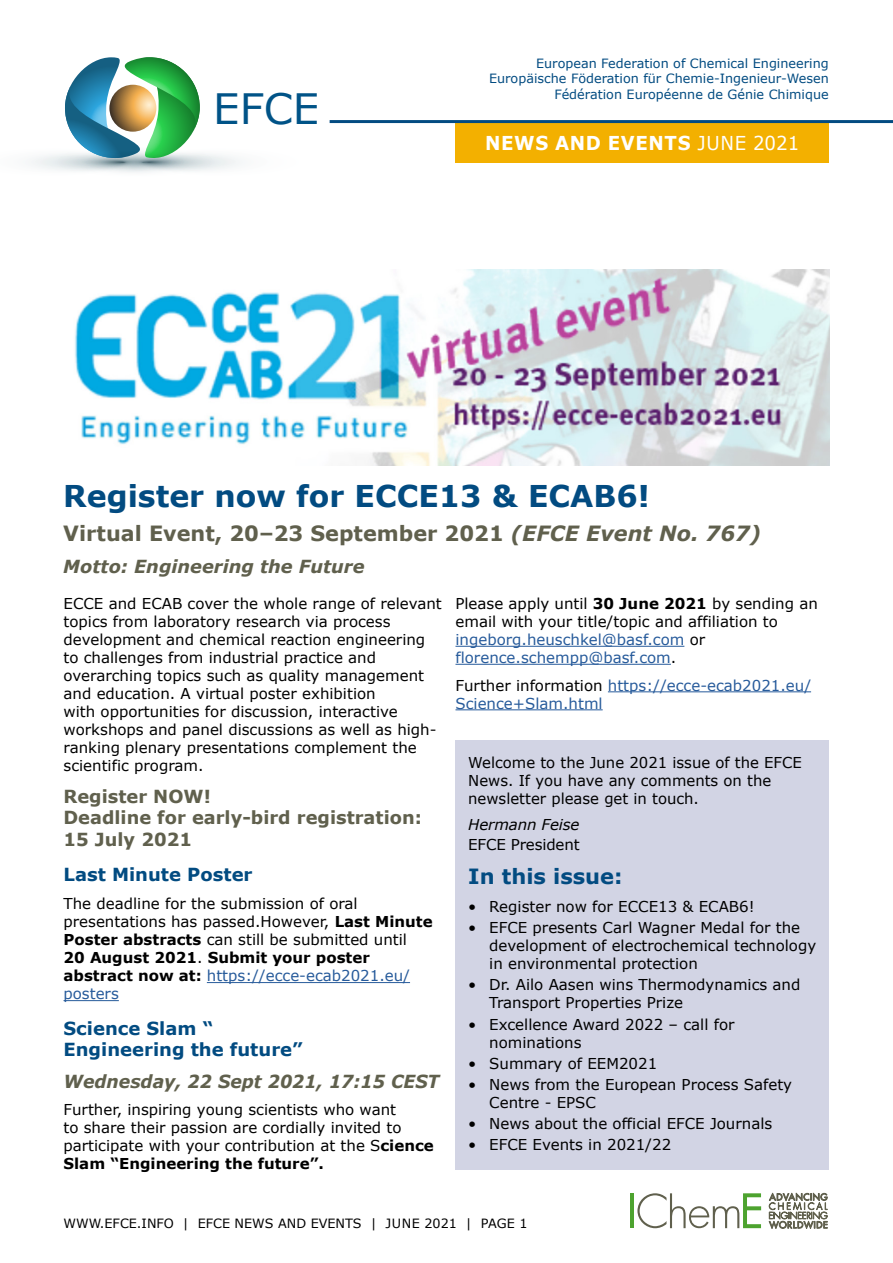
<style>
.page{position:relative;width:893px;height:1263px;background:#fff}
.page>*{position:absolute;margin:0;border:0;box-sizing:border-box;transform-origin:0 0}
.t1{font:41.85px "Verdana";color:#005387}
.Event_head{font:700 30px "Verdana";color:#024b81}
.Subhead{font:700 21px "Verdana";color:#60604d}
.body{font:700 21px "Verdana";color:#024b81}
.Main_head{font:700 19.2px "Verdana";letter-spacing:.035em;color:#fff;scale:.95 1}
.Subhead-2{font:700 18px/21.6px "Verdana";color:#60604d}
.body-2{font:700 18px/21.6px "Verdana";color:#024b81}
.Subhead-3{font:italic 700 18px "Verdana";color:#60604d;scale:.96 1}
.Subhead-4{font:italic 700 18px "Verdana";color:#60604d}
.body-3{font:15px/18px "Verdana";color:#000}
.bullets{font:15px/18px "Verdana";color:#000}
.body-4{font:15px/18px "Verdana";color:#275b9b}
.body-5{font:italic 15px "Verdana";letter-spacing:-.01em;color:#000}
.Author_intro{font:12.75px "Verdana";color:#024b81}
.Author_intro-2{font:12.75px "Verdana";color:#000}
.s1{font-weight:400}
.s2{font-style:italic}
.s3{font-weight:700}
.s4{color:#275b9b}
.s5{color:#000}
</style>
<div class="page">
<svg style="left:769px;top:1193px;width:59px;height:36px"></svg>
<svg style="left:637px;top:1193px;width:124px;height:35px"></svg>
<hr style="left:630px;top:1193px;width:4px;height:35px;background:#4da32f">
<div style="left:455px;top:123px;width:374px;height:40px;background:#f3b000"></div>
<hr style="left:330px;top:120px;width:563px;height:3px;background:#024b81">
<svg style="left:31px;top:57px;width:209px;height:115px"></svg>
<hr style="left:207px;top:982px;width:203px;height:1px;background:#275b9b">
<hr style="left:64px;top:1000px;width:55px;height:1px;background:#275b9b">
<div style="left:455px;top:740px;width:374px;height:429px;background:#d2d4e4"></div>
<img style="left:74px;top:269px;width:755px;height:197px">
<hr style="left:455px;top:646px;width:229px;height:1px;background:#275b9b">
<hr style="left:455px;top:664px;width:216px;height:1px;background:#275b9b">
<hr style="left:608px;top:691px;width:203px;height:1px;background:#275b9b">
<hr style="left:455px;top:709px;width:148px;height:1px;background:#275b9b">
<p class="t1" style="left:213px;top:82px;width:108px">EFCE</p>
<p class="Author_intro" style="left:536px;top:55px;width:294px">European Federation of Chemical Engineering</p>
<p class="Author_intro" style="left:489px;top:70px;width:341px">Europäische Föderation für Chemie-Ingenieur-Wesen</p>
<p class="Author_intro" style="left:554px;top:85px;width:276px">Fédération Européenne de Génie Chimique</p>
<p class="Main_head" style="left:485px;top:130px;width:332px">NEWS AND EVENTS <span class="s1">JUNE 2021</span></p>
<p class="Event_head" style="left:63px;top:474px;width:588px">Register now for ECCE13 &amp; ECAB6!</p>
<p class="Subhead" style="left:63px;top:519px;width:699px">Virtual Event, 20–23 September 2021 <span class="s2">(EFCE Event No. 767)</span></p>
<p class="Subhead-4" style="left:63px;top:553px;width:303px">Motto: Engineering the Future</p>
<p class="body-3" style="left:455px;top:594px;width:364px">Please apply until <span class="s3">30 June 2021</span> by sending an email with your title/topic and affiliation to <span class="s4">ingeborg.heuschkel@basf.com</span> or <span class="s4">florence.schempp@basf.com</span>.</p>
<p class="body-4" style="left:455px;top:676px;width:357px"><span class="s5">Further information</span> https://ecce-ecab2021.eu/<br>Science+Slam.html</p>
<p class="body-3" style="left:64px;top:594px;width:380px">ECCE and ECAB cover the whole range of relevant topics from laboratory research via process development and chemical reaction engineering to challenges from industrial practice and overarching topics such as quality management and education. A virtual poster exhibition<br>with opportunities for discussion, interactive workshops and panel discussions as well as high&shy;ranking plenary presentations complement the scientific program.</p>
<p class="Subhead-2" style="left:64px;top:785px;width:360px">Register NOW!<br>Deadline for early-bird registration:<br>15 July 2021</p>
<p class="body-2" style="left:64px;top:864px;width:191px">Last Minute Poster</p>
<p class="body-3" style="left:64px;top:894px;width:371px">The deadline for the submission of oral presentations has passed.However, <span class="s3">Last Minute Poster abstracts</span> can still be submitted until<br><span class="s3">20 August 2021</span>. <span class="s3">Submit your poster abstract now at:</span> <span class="s4">https://ecce-ecab2021.eu/ posters</span></p>
<p class="body-2" style="left:64px;top:1017px;width:241px">Science Slam “<br>Engineering the future”</p>
<p class="Subhead-3" style="left:64px;top:1068px;width:393px">Wednesday, 22 Sept 2021, 17:15 CEST</p>
<p class="body-3" style="left:64px;top:1101px;width:372px">Further, inspiring young scientists who want<br>to share their passion are cordially invited to participate with your contribution at the S<span class="s3">cience Slam “Engineering the future”.</span></p>
<p class="bullets" style="left:468px;top:754px;width:335px">Welcome to the June 2021 issue of the EFCE<br>News. If you have any comments on the newsletter please get in touch.</p>
<p class="body-5" style="left:468px;top:814px;width:113px">Hermann Feise</p>
<p class="body-3" style="left:468px;top:835px;width:113px">EFCE President</p>
<p class="body" style="left:468px;top:862px;width:156px">In this issue:</p>
<p class="bullets" style="left:468px;top:897px;width:288px">• Register now for ECCE13 &amp; ECAB6!</p>
<p class="bullets" style="left:489px;top:918px;width:329px;text-indent:-21px">• EFCE presents Carl Wagner Medal for the development of electrochemical technology in environmental protection</p>
<p class="bullets" style="left:489px;top:976px;width:313px;text-indent:-21px">• Dr. Ailo Aasen wins Thermodynamics and<br>Transport Properties Prize</p>
<p class="bullets" style="left:489px;top:1015px;width:247px;text-indent:-21px">• Excellence Award 2022 – call for nominations</p>
<p class="bullets" style="left:468px;top:1054px;width:190px">• Summary of EEM2021</p>
<p class="bullets" style="left:489px;top:1075px;width:304px;text-indent:-21px">• News from the European Process Safety<br>Centre - EPSC</p>
<p class="bullets" style="left:468px;top:1114px;width:306px">• News about the official EFCE Journals</p>
<p class="bullets" style="left:468px;top:1136px;width:204px">• EFCE Events in 2021/22</p>
<p class="Author_intro-2" style="left:63px;top:1215px;width:465px">WWW.EFCE.INFO | EFCE NEWS AND EVENTS | JUNE 2021 | PAGE 1</p>
</div>
